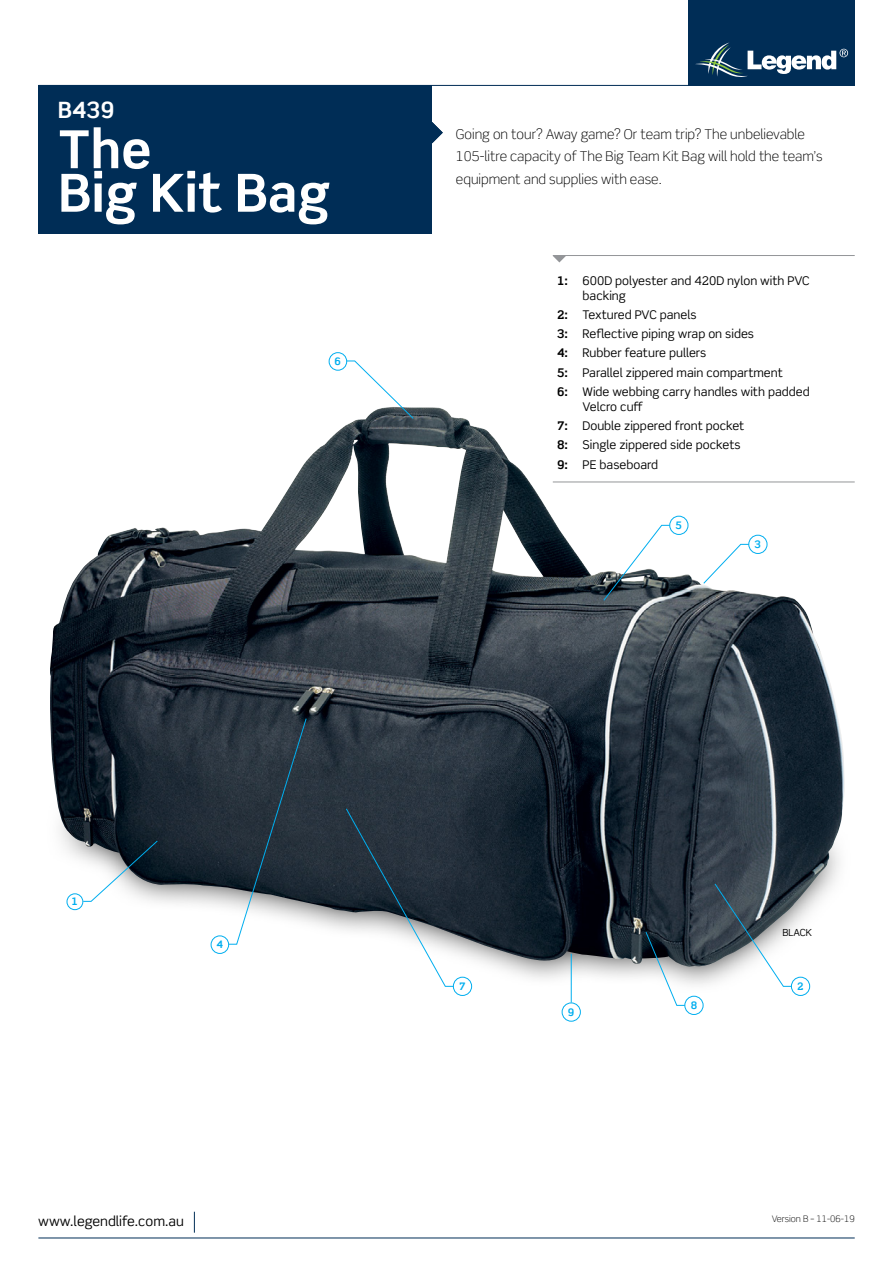
<style>
.page{position:relative;width:893px;height:1263px;background:#fff}
.page>*{position:absolute;margin:0;border:0;box-sizing:border-box;transform-origin:0 0}
.t1{font:700 52.5px/43.5px "Scene Std";color:#fff}
.t2{font:700 22.5px "Scene Std";color:#fff}
.t3{font:300 13.5px/22.5px "Scene Std";color:#000}
.t4{font:13.5px "Scene Std";color:#000}
.t5{font:12px/19.2px "Scene Std";color:#000}
.t6{font:700 10.35px "Scene Std";color:#00aeef}
.t7{font:9.75px "Scene Std";color:#000}
.t8{font:300 9px "Scene Std";color:#000}
.s1{font-weight:700}
</style>
<div class="page">
<svg style="left:452px;top:969px;width:359px;height:24px"></svg>
<img style="left:50px;top:411px;width:795px;height:558px">
<hr style="left:553px;top:482px;width:302px;height:1px;background:#939598">
<div style="left:688px;top:0;width:167px;height:86px;background:#002d56"></div>
<hr style="left:38px;top:85px;width:817px;height:1px;background:#002d56">
<hr style="left:38px;top:1237px;width:817px;height:1px;background:#002d56">
<svg style="left:194px;top:1212px;width:1px;height:21px"></svg>
<svg style="left:432px;top:122px;width:11px;height:21px"></svg>
<div style="left:67px;top:893px;width:16px;height:17px;border:1px solid #00aeef;border-radius:50%"></div>
<svg style="left:82px;top:840px;width:76px;height:62px"></svg>
<div style="left:38px;top:85px;width:394px;height:149px;background:#002d56"></div>
<hr style="left:553px;top:255px;width:302px;height:1px;background:#939598">
<svg style="left:553px;top:256px;width:13px;height:6px"></svg>
<svg style="left:228px;top:718px;width:79px;height:227px"></svg>
<div style="left:211px;top:935px;width:18px;height:19px;border:1px solid #00aeef;border-radius:50%"></div>
<svg style="left:346px;top:360px;width:68px;height:59px"></svg>
<div style="left:329px;top:352px;width:18px;height:19px;border:1px solid #00aeef;border-radius:50%"></div>
<svg style="left:714px;top:883px;width:78px;height:104px"></svg>
<div style="left:791px;top:977px;width:19px;height:19px;border:1px solid #00aeef;border-radius:50%"></div>
<svg style="left:603px;top:525px;width:68px;height:76px"></svg>
<div style="left:669px;top:516px;width:19px;height:19px;border:1px solid #00aeef;border-radius:50%"></div>
<svg style="left:645px;top:931px;width:41px;height:75px"></svg>
<div style="left:684px;top:996px;width:19px;height:19px;border:1px solid #00aeef;border-radius:50%"></div>
<svg style="left:345px;top:808px;width:109px;height:179px"></svg>
<div style="left:453px;top:977px;width:19px;height:19px;border:1px solid #00aeef;border-radius:50%"></div>
<div style="left:562px;top:1002px;width:19px;height:19px;border:1px solid #00aeef;border-radius:50%"></div>
<svg style="left:703px;top:544px;width:47px;height:40px"></svg>
<div style="left:748px;top:535px;width:19px;height:19px;border:1px solid #00aeef;border-radius:50%"></div>
<svg style="left:695px;top:43px;width:153px;height:34px"></svg>
<hr style="left:571px;top:954px;width:1px;height:48px;background:#00aeef">
<h2 class="t2" style="left:58px;top:96px;width:58px">B439</h2>
<h1 class="t1" style="left:58px;top:127px;width:273px">The<br>Big Kit Bag</h1>
<p class="t6" style="left:334px;top:355px;width:8px">6</p>
<p class="t3" style="left:456px;top:123px;width:368px">Going on tour? Away game? Or team trip? The unbelievable<br>105-litre capacity of The Big Team Kit Bag will hold the team’s equipment and supplies with ease.</p>
<p class="t5" style="left:583px;top:273px;width:229px;line-height:15px;text-indent:-26px"><span class="s1">1:</span> 600D polyester and 420D nylon with PVC backing</p>
<p class="t5" style="left:557px;top:305px;width:254px"><span class="s1">2:</span> Textured PVC panels<br><span class="s1">3:</span> Reflective piping wrap on sides<br><span class="s1">4:</span> Rubber feature pullers<br><span class="s1">5:</span> Parallel zippered main compartment<br><span class="s1">6:</span> Wide webbing carry handles with padded</p>
<p class="t5" style="left:557px;top:397px;width:189px;text-indent:26px">Velcro cuff<br><span class="s1">7:</span> Double zippered front pocket<br><span class="s1">8:</span> Single zippered side pockets<br><span class="s1">9:</span> PE baseboard</p>
<p class="t6" style="left:676px;top:519px;width:8px">5</p>
<p class="t6" style="left:755px;top:538px;width:8px">3</p>
<p class="t6" style="left:72px;top:895px;width:8px">1</p>
<p class="t6" style="left:216px;top:938px;width:8px">4</p>
<p class="t4" style="left:38px;top:1213px;width:147px">www.legendlife.com.au</p>
<p class="t6" style="left:459px;top:980px;width:8px">7</p>
<p class="t6" style="left:568px;top:1006px;width:8px">9</p>
<p class="t6" style="left:691px;top:999px;width:8px">8</p>
<p class="t7" style="left:782px;top:926px;width:31px">BLACK</p>
<p class="t6" style="left:797px;top:980px;width:8px">2</p>
<p class="t8" style="left:772px;top:1213px;width:85px">Version B – 11-06-19</p>
</div>
